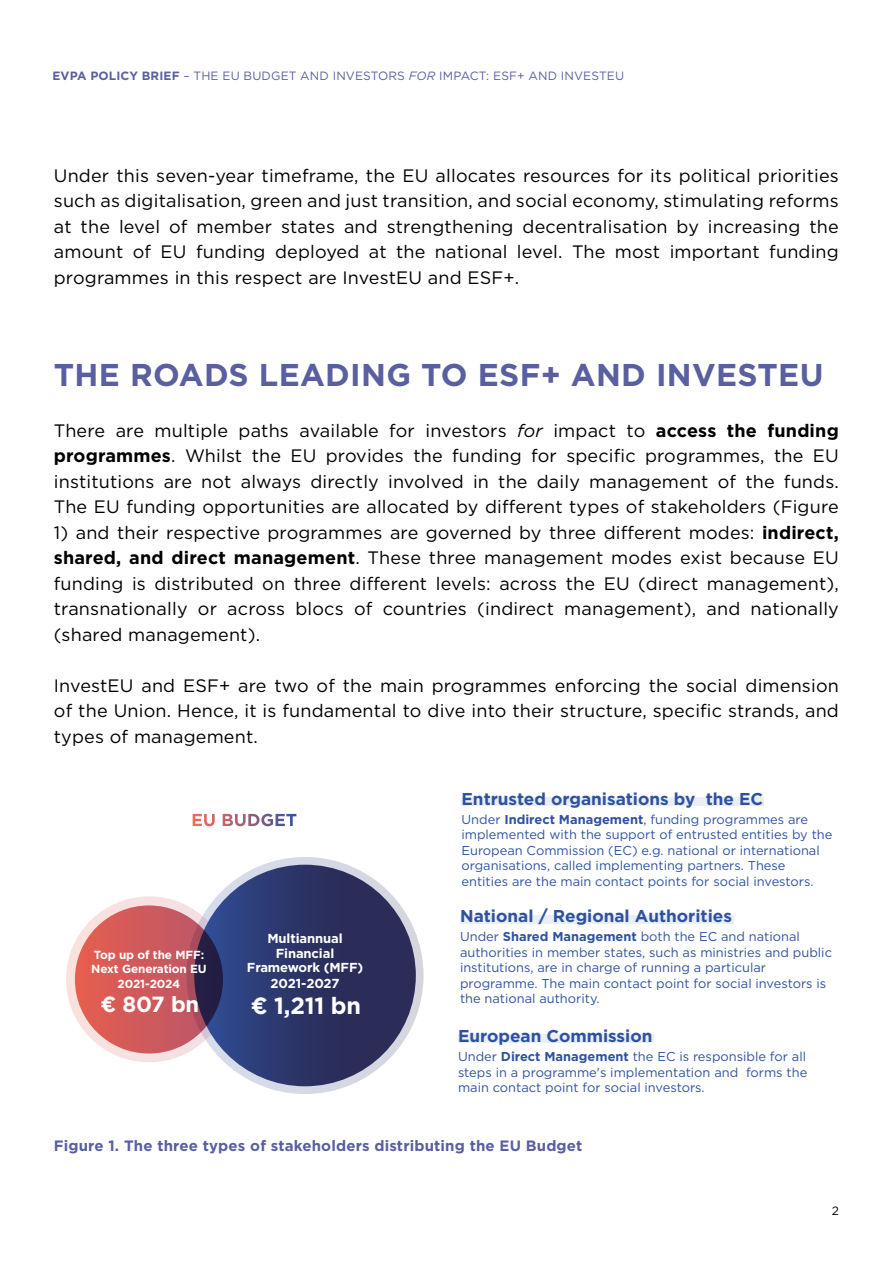
<style>
.page{position:relative;width:893px;height:1263px;background:#fff}
.page>*{position:absolute;margin:0;border:0;box-sizing:border-box;transform-origin:0 0}
.t1{font:700 31.5px "Gotham";letter-spacing:.01em;color:#5a5fa0}
.t2{font:700 23.4px "Gotham";color:#fff}
.t3{font:700 21.9px "Gotham";color:#fff}
.t4{font:18px/25.5px "Gotham";letter-spacing:.01em;color:#000;text-align:justify}
.t5{font:700 17.1px "Gotham";color:#2f52a0}
.t6{font:700 15px "Gotham";letter-spacing:.01em;color:#5a5fa0}
.t7{font:700 13.05px/14.4px "Gotham";letter-spacing:-.01em;color:#fff;text-align:center}
.t8{font:12.9px/15.5px "Gotham";color:#2f52a0}
.t9{font:12px "Gotham";letter-spacing:.01em;color:#5a5fa0}
.t10{font:12px "Gotham";color:#000}
.t11{font:700 11.7px/14.4px "Gotham";letter-spacing:-.01em;color:#fff;text-align:center}
.s1{font-weight:700}
.s2{font-style:italic}
</style>
<div class="page">
<svg style="left:186px;top:857px;width:238px;height:237px;background:#d4d7e3"></svg>
<svg style="left:66px;top:896px;width:166px;height:166px;background:#f5dddd"></svg>
<div style="left:194px;top:865px;width:222px;height:221px;background:linear-gradient(to right,#314b8f,#2a2549);border-radius:111px"></div>
<svg style="left:75px;top:905px;width:148px;height:148px;background:#bd5358"></svg>
<svg style="left:193px;top:814px;width:103px;height:12px"></svg>
<div style="left:462px;top:797px;width:302px;height:9px;background:#eaeef6"></div>
<div style="left:460px;top:915px;width:273px;height:8px;background:#eaeef6"></div>
<div style="left:458px;top:1034px;width:195px;height:9px;background:#eaeef6"></div>
<p class="t9" style="left:52px;top:68px;width:573px"><span class="s1">EVPA POLICY BRIEF</span> – THE EU BUDGET AND INVESTORS <span class="s2">FOR</span> IMPACT: ESF+ AND INVESTEU</p>
<p class="t4" style="left:54px;top:162px;width:786px">Under this seven-year timeframe, the EU allocates resources for its political priorities such as digitalisation, green and just transition, and social economy, stimulating reforms at the level of member states and strengthening decentralisation by increasing the amount of EU funding deployed at the national level. The most important funding programmes in this respect are InvestEU and ESF+.</p>
<h1 class="t1" style="left:54px;top:353px;width:771px">THE ROADS LEADING TO ESF+ AND INVESTEU</h1>
<p class="t4" style="left:54px;top:417px;width:786px">There are multiple paths available for investors <span class="s2">for</span> impact to <span class="s1">access the funding programmes</span>. Whilst the EU provides the funding for specific programmes, the EU institutions are not always directly involved in the daily management of the funds.<br>The EU funding opportunities are allocated by different types of stakeholders (Figure</p>
<p class="t4" style="left:54px;top:519px;width:786px">1) and their respective programmes are governed by three different modes: <span class="s1">indirect, shared, and direct management</span>. These three management modes exist because EU funding is distributed on three different levels: across the EU (direct management), transnationally or across blocs of countries (indirect management), and nationally (shared management).</p>
<p class="t4" style="left:54px;top:672px;width:786px">InvestEU and ESF+ are two of the main programmes enforcing the social dimension of the Union. Hence, it is fundamental to dive into their structure, specific strands, and types of management.</p>
<p class="t11" style="left:91px;top:947px;width:117px">Top up of the MFF:<br>Next Generation EU<br>2021-2024</p>
<p class="t3" style="left:100px;top:990px;width:100px">€ 807 bn</p>
<p class="t7" style="left:247px;top:931px;width:118px">Multiannual<br>Financial<br>Framework (MFF)</p>
<p class="t7" style="left:270px;top:976px;width:71px">2021-2027</p>
<p class="t2" style="left:251px;top:990px;width:112px">€ 1,211 bn</p>
<p class="t5" style="left:461px;top:787px;width:303px">Entrusted organisations by the EC</p>
<p class="t8" style="left:461px;top:811px;width:372px">Under <span class="s1">Indirect Management</span>, funding programmes are implemented with the support of entrusted entities by the European Commission (EC) e.g. national or international organisations, called implementing partners. These entities are the main contact points for social investors.</p>
<p class="t5" style="left:460px;top:904px;width:273px">National / Regional Authorities</p>
<p class="t8" style="left:460px;top:929px;width:374px">Under <span class="s1">Shared Management</span> both the EC and national authorities in member states, such as ministries and public institutions, are in charge of running a particular programme. The main contact point for social investors is the national authority.</p>
<p class="t5" style="left:458px;top:1024px;width:196px">European Commission</p>
<p class="t8" style="left:458px;top:1049px;width:351px;text-align:justify">Under <span class="s1">Direct Management</span> the EC is responsible for all steps in a programme's implementation and forms the main contact point for social investors.</p>
<p class="t6" style="left:54px;top:1135px;width:530px">Figure 1. The three types of stakeholders distributing the EU Budget</p>
<p class="t10" style="left:832px;top:1203px;width:9px">2</p>
</div>
